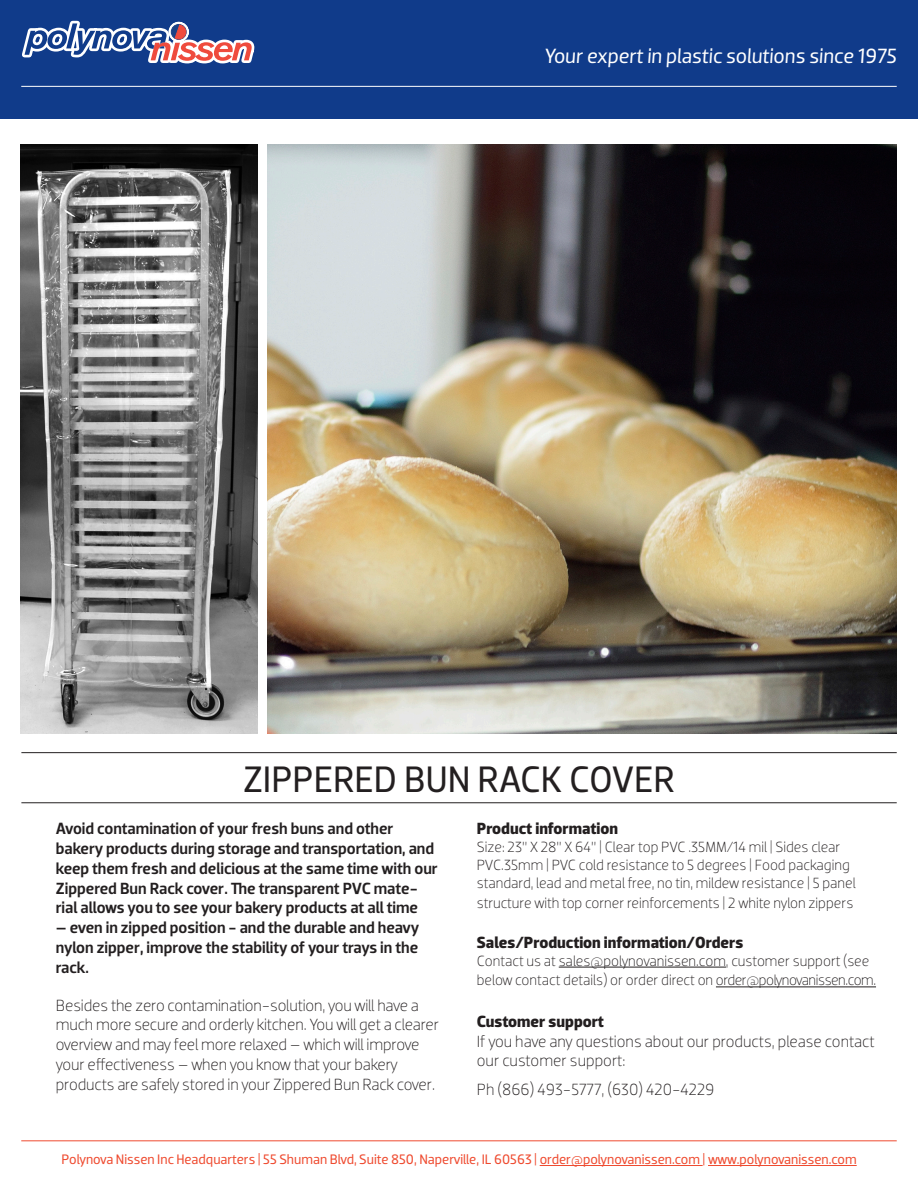
<style>
.page{position:relative;width:918px;height:1188px;background:#fff}
.page>*{position:absolute;margin:0;border:0;box-sizing:border-box;transform-origin:0 0}
.t1{font:37.5px "Dobra";color:#231f20}
.t2{font:italic 21px "Dobra";color:#fff}
.t3{font:300 16.5px/19.8px "Dobra";letter-spacing:-.005em;color:#231f20}
.t4{font:500 16.5px/19.8px "Dobra";letter-spacing:-.005em;color:#231f20}
.t5{font:700 16.5px "Dobra";color:#231f20}
.t6{font:300 15px/18px "Dobra";letter-spacing:-.005em;color:#231f20}
.t7{font:14.1px "Dobra";color:#ef4b30}
</style>
<div class="page">
<div style="left:0;top:0;width:918px;height:118px;background:#103b8a"></div>
<svg style="left:22px;top:21px;width:232px;height:42px"></svg>
<hr style="left:21px;top:86px;width:876px;height:1px;background:#fff">
<img style="left:20px;top:144px;width:237px;height:589px">
<hr style="left:559px;top:967px;width:167px;height:1px;background:#231f20">
<hr style="left:716px;top:987px;width:160px;height:1px;background:#231f20">
<hr style="left:540px;top:1165px;width:163px;height:1px;background:#ef4b30">
<hr style="left:708px;top:1165px;width:149px;height:1px;background:#ef4b30">
<hr style="left:21px;top:1141px;width:876px;height:1px;background:#ef4b30">
<hr style="left:21px;top:803px;width:876px;height:1px;background:#231f20">
<hr style="left:21px;top:752px;width:876px;height:1px;background:#231f20">
<img style="left:268px;top:144px;width:629px;height:589px">
<p class="t2" style="left:544px;top:44px;width:354px">Your expert in plastic solutions since 1975</p>
<h1 class="t1" style="left:243px;top:757px;width:433px">ZIPPERED BUN RACK COVER</h1>
<p class="t4" style="left:56px;top:819px;width:384px">Avoid contamination of your fresh buns and other bakery products during storage and transportation, and keep them fresh and delicious at the same time with our Zippered Bun Rack cover. The transparent PVC mate&shy;rial allows you to see your bakery products at all time</p>
<p class="t4" style="left:56px;top:918px;width:365px;text-align:justify">– even in zipped position - and the durable and heavy nylon zipper, improve the stability of your trays in the rack.</p>
<p class="t3" style="left:56px;top:995px;width:385px">Besides the zero contamination-solution, you will have a much more secure and orderly kitchen. You will get a clearer overview and may feel more relaxed – which will improve your effectiveness – when you know that your bakery products are safely stored in your Zippered Bun Rack cover.</p>
<p class="t5" style="left:477px;top:819px;width:143px">Product information</p>
<p class="t6" style="left:477px;top:838px;width:380px">Size: 23” X 28” X 64” | Clear top PVC .35MM/14 mil | Sides clear<br>PVC.35mm | PVC cold resistance to 5 degrees | Food packaging standard, lead and metal free, no tin, mildew resistance | 5 panel</p>
<p class="t6" style="left:477px;top:894px;width:378px">structure with top corner reinforcements | 2 white nylon zippers</p>
<p class="t5" style="left:477px;top:932px;width:268px">Sales/Production information/Orders</p>
<p class="t6" style="left:477px;top:951px;width:401px;line-height:19.8px">Contact us at sales@polynovanissen.com, customer support (see below contact details) or order direct on order@polynovanissen.com.</p>
<p class="t5" style="left:477px;top:1012px;width:129px">Customer support</p>
<p class="t3" style="left:477px;top:1031px;width:399px">If you have any questions about our products, please contact our customer support:</p>
<p class="t3" style="left:477px;top:1080px;width:239px">Ph (866) 493-5777, (630) 420-4229</p>
<p class="t7" style="left:61px;top:1151px;width:797px">Polynova Nissen Inc Headquarters | 55 Shuman Blvd, Suite 850, Naperville, IL 60563 | order@polynovanissen.com | www.polynovanissen.com</p>
</div>
